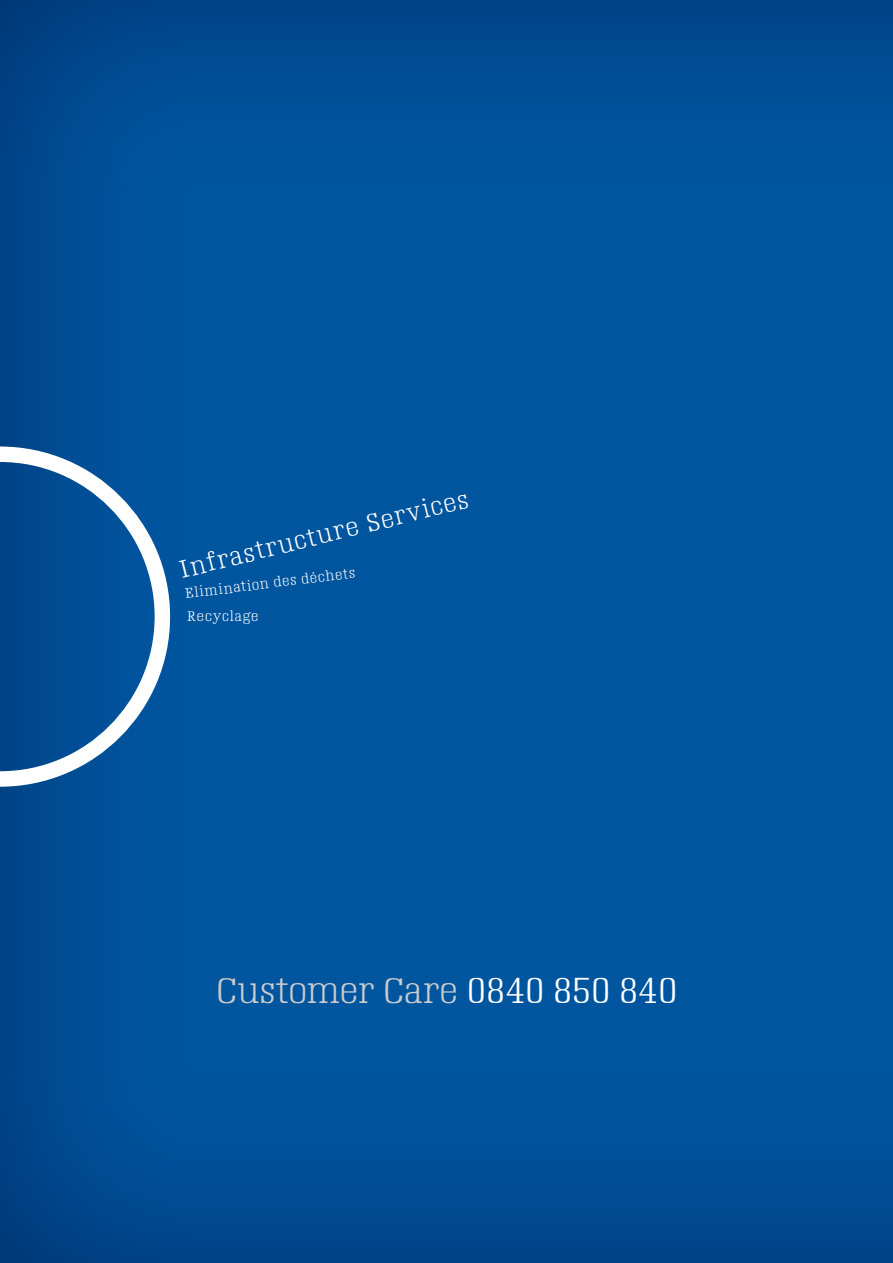
<style>
.page{position:relative;width:893px;height:1263px;background:#fff}
.page>*{position:absolute;margin:0;border:0;box-sizing:border-box;transform-origin:0 0}
.t1{font:300 34.5px "Napoleon";letter-spacing:.025em;color:#cbcccd}
.t2{font:300 24px "Napoleon";color:#fff}
.t3{font:300 13.5px "Napoleon";letter-spacing:.085em;color:#fff}
.s1{color:#fff}
</style>
<div class="page">
<div style="left:0;top:0;width:893px;height:1263px;background:#005184;opacity:.75"></div>
<svg style="left:0;top:446px;width:170px;height:341px;background:#2365a3"></svg>
<h2 class="t2" style="left:177px;top:556px;width:298px;rotate:-14deg">Infrastructure Services</h2>
<p class="t3" style="left:184px;top:586px;width:173px;rotate:-7deg">Elimination des déchets</p>
<p class="t3" style="left:187px;top:608px;width:73px">Recyclage</p>
<h1 class="t1" style="left:216px;top:970px;width:463px">Customer Care <span class="s1">0840 850 840</span></h1>
</div>
